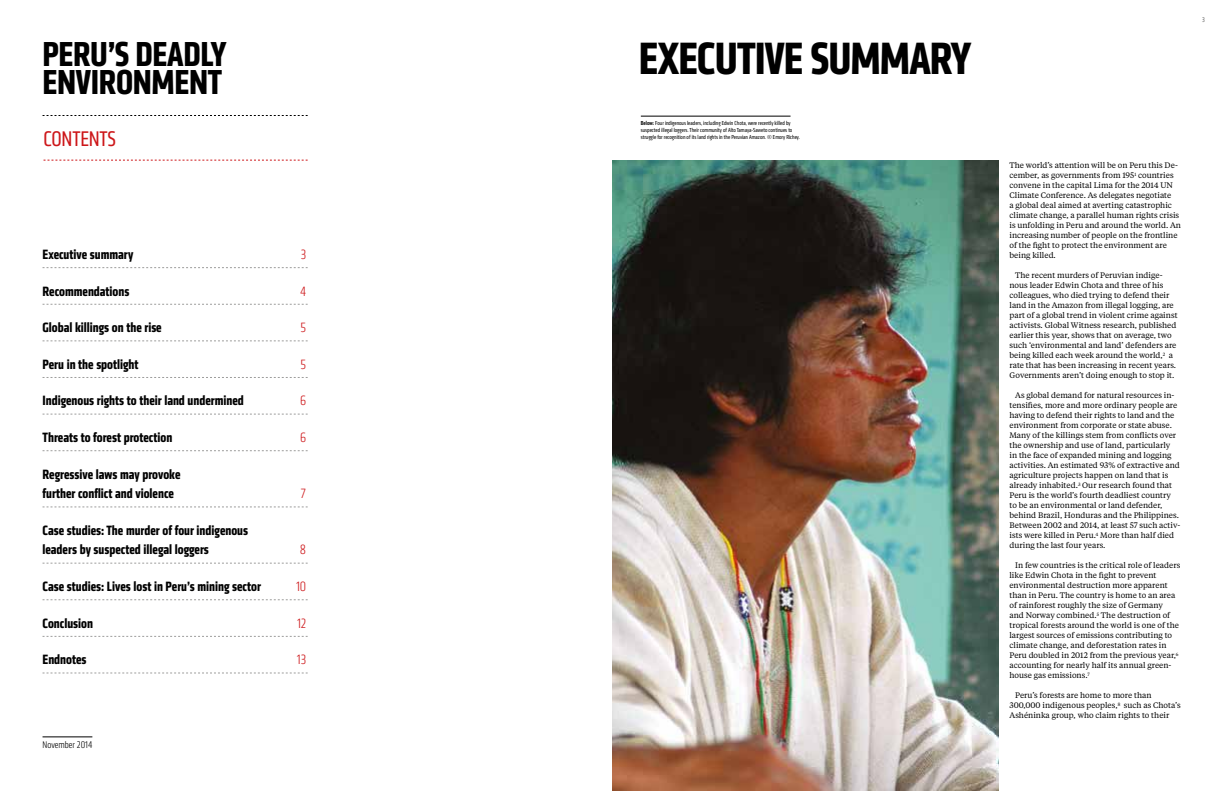
<style>
.page{position:relative;width:1225px;height:791px;background:#fff}
.page>*{position:absolute;margin:0;border:0;box-sizing:border-box;transform-origin:0 0}
.t1{font:700 condensed 47px "Klavika";letter-spacing:-.02em;color:#000}
.t2{font:700 condensed 36px/28px "Klavika";letter-spacing:-.01em;color:#000}
.t3{font:condensed 22px "Klavika";letter-spacing:-.01em;color:#cd171a}
.t4{font:700 condensed 14px/19.6px "Klavika";color:#000}
.t5{font:300 condensed 14px "Klavika";color:#cd171a}
.t6{font:300 condensed 10px "Klavika";color:#000}
.t7{font:8px/10px "Tiempos Text";color:#000}
.t8{font:300 condensed 7px "Klavika";color:#3c3c3b}
.t9{font:condensed 6px/7px "Klavika";color:#000}
.s1{font-weight:500}
</style>
<div class="page">
<img style="left:612px;top:160px;width:386px;height:631px">
<hr style="left:641px;top:116px;width:149px;height:1px;background:#000">
<svg style="left:43px;top:115px;width:265px;height:1px"></svg>
<svg style="left:44px;top:160px;width:264px;height:1px"></svg>
<svg style="left:43px;top:267px;width:265px;height:1px"></svg>
<svg style="left:43px;top:304px;width:265px;height:1px"></svg>
<svg style="left:43px;top:341px;width:265px;height:1px"></svg>
<svg style="left:43px;top:377px;width:265px;height:1px"></svg>
<svg style="left:43px;top:414px;width:265px;height:1px"></svg>
<svg style="left:43px;top:450px;width:265px;height:1px"></svg>
<svg style="left:43px;top:507px;width:265px;height:1px"></svg>
<svg style="left:43px;top:563px;width:265px;height:1px"></svg>
<svg style="left:43px;top:599px;width:265px;height:1px"></svg>
<svg style="left:43px;top:636px;width:265px;height:1px"></svg>
<svg style="left:43px;top:673px;width:265px;height:1px"></svg>
<hr style="left:43px;top:737px;width:49px;height:1px;background:#000">
<h2 class="t2" style="left:43px;top:40px;width:186px">PERU’S DEADLY<br>ENVIRONMENT</h2>
<h3 class="t3" style="left:44px;top:126px;width:74px">CONTENTS</h3>
<h3 class="t4" style="left:43px;top:244px;width:92px">Executive summary</h3>
<h3 class="t5" style="left:301px;top:247px;width:7px">3</h3>
<h3 class="t4" style="left:43px;top:281px;width:88px">Recommendations</h3>
<h3 class="t5" style="left:300px;top:283px;width:8px">4</h3>
<h3 class="t4" style="left:43px;top:318px;width:121px">Global killings on the rise</h3>
<h3 class="t5" style="left:301px;top:320px;width:7px">5</h3>
<h3 class="t4" style="left:43px;top:354px;width:98px">Peru in the spotlight</h3>
<h3 class="t5" style="left:301px;top:356px;width:7px">5</h3>
<h3 class="t4" style="left:43px;top:391px;width:203px">Indigenous rights to their land undermined</h3>
<h3 class="t5" style="left:300px;top:393px;width:8px">6</h3>
<h3 class="t4" style="left:43px;top:427px;width:131px">Threats to forest protection</h3>
<h3 class="t5" style="left:300px;top:430px;width:8px">6</h3>
<h3 class="t4" style="left:43px;top:464px;width:139px">Regressive laws may provoke further conflict and violence</h3>
<h3 class="t5" style="left:301px;top:486px;width:7px">7</h3>
<h3 class="t4" style="left:43px;top:520px;width:207px">Case studies: The murder of four indigenous leaders by suspected illegal loggers</h3>
<h3 class="t5" style="left:300px;top:542px;width:8px">8</h3>
<h3 class="t4" style="left:43px;top:576px;width:220px">Case studies: Lives lost in Peru’s mining sector</h3>
<h3 class="t5" style="left:296px;top:579px;width:12px">10</h3>
<h3 class="t4" style="left:43px;top:613px;width:52px">Conclusion</h3>
<h3 class="t5" style="left:297px;top:615px;width:11px">12</h3>
<h3 class="t4" style="left:43px;top:650px;width:45px">Endnotes</h3>
<h3 class="t5" style="left:297px;top:652px;width:11px">13</h3>
<p class="t6" style="left:43px;top:740px;width:51px">November 2014</p>
<h1 class="t1" style="left:639px;top:27px;width:334px">EXECUTIVE SUMMARY</h1>
<p class="t9" style="left:641px;top:119px;width:161px"><span class="s1">Below:</span> Four indigenous leaders, including Edwin Chota, were recently killed by suspected illegal loggers. Their community of Alto Tamaya-Saweto continues to struggle for recognition of its land rights in the Peruvian Amazon. © Emory Richey.</p>
<p class="t8" style="left:1202px;top:16px;width:4px">3</p>
<p class="t7" style="left:1009px;top:160px;width:173px">The world’s attention will be on Peru this De&shy;cember, as governments from 195<sup>1</sup> countries convene in the capital Lima for the 2014 UN Climate Conference. As delegates negotiate<br>a global deal aimed at averting catastrophic climate change, a parallel human rights crisis is unfolding in Peru and around the world. An increasing number of people on the frontline of the fight to protect the environment are being killed.</p>
<p class="t7" style="left:1009px;top:270px;width:170px;text-indent:6px">The recent murders of Peruvian indige&shy;nous leader Edwin Chota and three of his colleagues, who died trying to defend their land in the Amazon from illegal logging, are part of a global trend in violent crime against activists. Global Witness research, published earlier this year, shows that on average, two such ‘environmental and land’ defenders are being killed each week around the world,<sup>2</sup> a rate that has been increasing in recent years.<br>Governments aren’t doing enough to stop it.</p>
<p class="t7" style="left:1009px;top:390px;width:172px;text-indent:6px">As global demand for natural resources in&shy;tensifies, more and more ordinary people are having to defend their rights to land and the environment from corporate or state abuse.<br>Many of the killings stem from conflicts over the ownership and use of land, particularly<br>in the face of expanded mining and logging activities. An estimated 93% of extractive and agriculture projects happen on land that is already inhabited.<sup>3</sup> Our research found that Peru is the world’s fourth deadliest country to be an environmental or land defender, behind Brazil, Honduras and the Philippines.<br>Between 2002 and 2014, at least 57 such activ&shy;ists were killed in Peru.<sup>4</sup> More than half died during the last four years.</p>
<p class="t7" style="left:1009px;top:560px;width:172px;text-indent:6px">In few countries is the critical role of leaders like Edwin Chota in the fight to prevent environmental destruction more apparent than in Peru. The country is home to an area of rainforest roughly the size of Germany<br>and Norway combined.<sup>5</sup> The destruction of tropical forests around the world is one of the largest sources of emissions contributing to climate change, and deforestation rates in Peru doubled in 2012 from the previous year,<sup>6 </sup>accounting for nearly half its annual green&shy;house gas emissions.<sup>7</sup></p>
<p class="t7" style="left:1009px;top:690px;width:173px;text-indent:6px">Peru’s forests are home to more than<br>300,000 indigenous peoples,<sup>8</sup> such as Chota’s<br>Ashéninka group, who claim rights to their</p>
</div>
